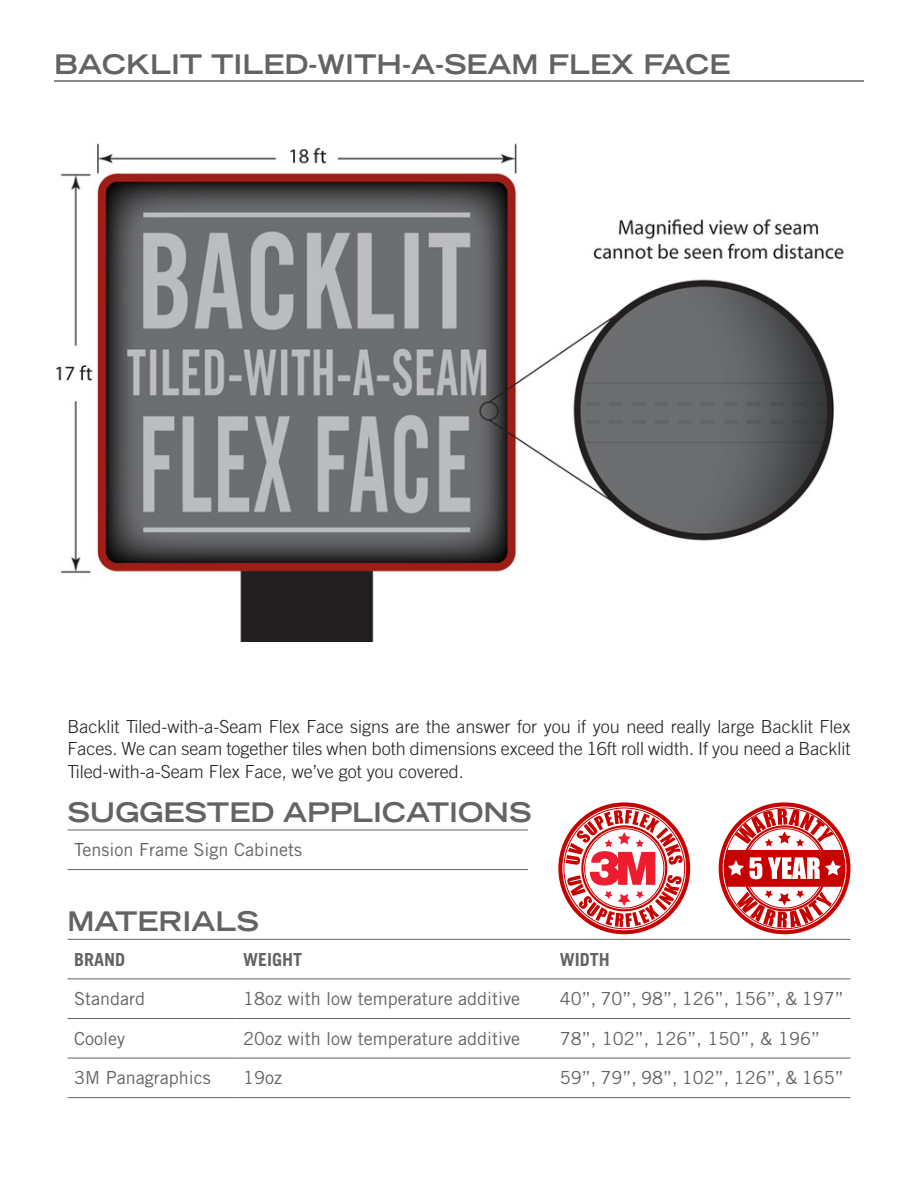
<style>
.page{position:relative;width:918px;height:1188px;background:#fff}
.page>*{position:absolute;margin:0;border:0;box-sizing:border-box;transform-origin:0 0}
.HEADERS{font:700 expanded 27px "Trade Gothic LT Std";color:#636366}
.INFOCOPY{font:300 18px/22.5px "Trade Gothic LT Std";color:#231f20;text-align:justify}
.t1{font:18px "Trade Gothic LT Std";color:#636366}
.t2{font:700 18px "Trade Gothic LT Std";color:#636366}
</style>
<div class="page">
<hr style="left:54px;top:80px;width:810px;height:2px;background:#636366">
<img style="left:56px;top:143px;width:788px;height:499px">
<hr style="left:237px;top:1018px;width:316px;height:1px;background:#636366">
<hr style="left:553px;top:1018px;width:298px;height:1px;background:#636366">
<hr style="left:237px;top:1058px;width:316px;height:1px;background:#636366">
<hr style="left:553px;top:1058px;width:298px;height:1px;background:#636366">
<hr style="left:237px;top:1097px;width:316px;height:1px;background:#636366">
<hr style="left:553px;top:1097px;width:298px;height:1px;background:#636366">
<hr style="left:237px;top:939px;width:316px;height:1px;background:#636366">
<hr style="left:553px;top:939px;width:298px;height:1px;background:#636366">
<hr style="left:237px;top:979px;width:316px;height:1px;background:#636366">
<hr style="left:553px;top:979px;width:298px;height:1px;background:#636366">
<hr style="left:68px;top:939px;width:169px;height:1px;background:#636366">
<hr style="left:68px;top:979px;width:169px;height:1px;background:#636366">
<hr style="left:68px;top:1018px;width:169px;height:1px;background:#636366">
<hr style="left:68px;top:1058px;width:169px;height:1px;background:#636366">
<hr style="left:68px;top:1097px;width:169px;height:1px;background:#636366">
<hr style="left:459px;top:869px;width:69px;height:1px;background:#636366">
<hr style="left:459px;top:830px;width:69px;height:1px;background:#636366">
<hr style="left:68px;top:830px;width:391px;height:1px;background:#636366">
<hr style="left:68px;top:869px;width:391px;height:1px;background:#636366">
<svg style="left:558px;top:802px;width:132px;height:132px"></svg>
<svg style="left:719px;top:802px;width:131px;height:132px"></svg>
<p class="HEADERS" style="left:54px;top:46px;width:678px">BACKLIT TILED-WITH-A-SEAM FLEX FACE</p>
<p class="INFOCOPY" style="left:68px;top:715px;width:785px">Backlit Tiled-with-a-Seam Flex Face signs are the answer for you if you need really large Backlit Flex Faces. We can seam together tiles when both dimensions exceed the 16ft roll width. If you need a Backlit Tiled-with-a-Seam Flex Face, we’ve got you covered.</p>
<p class="HEADERS" style="left:68px;top:795px;width:466px">SUGGESTED APPLICATIONS</p>
<p class="t1" style="left:74px;top:839px;width:229px">Tension Frame Sign Cabinets</p>
<p class="HEADERS" style="left:68px;top:904px;width:193px">MATERIALS</p>
<p class="t2" style="left:74px;top:948px;width:53px">BRAND</p>
<p class="t2" style="left:243px;top:948px;width:61px">WEIGHT</p>
<p class="t2" style="left:560px;top:948px;width:52px">WIDTH</p>
<p class="t1" style="left:74px;top:988px;width:73px">Standard</p>
<p class="t1" style="left:243px;top:988px;width:278px">18oz with low temperature additive</p>
<p class="t1" style="left:560px;top:988px;width:286px">40”, 70”, 98”, 126”, 156”, &amp; 197”</p>
<p class="t1" style="left:74px;top:1028px;width:52px">Cooley</p>
<p class="t1" style="left:243px;top:1028px;width:278px">20oz with low temperature additive</p>
<p class="t1" style="left:560px;top:1028px;width:262px">78”, 102”, 126”, 150”, &amp; 196”</p>
<p class="t1" style="left:74px;top:1067px;width:138px">3M Panagraphics</p>
<p class="t1" style="left:243px;top:1067px;width:40px">19oz</p>
<p class="t1" style="left:560px;top:1067px;width:286px">59”, 79”, 98”, 102”, 126”, &amp; 165”</p>
</div>
